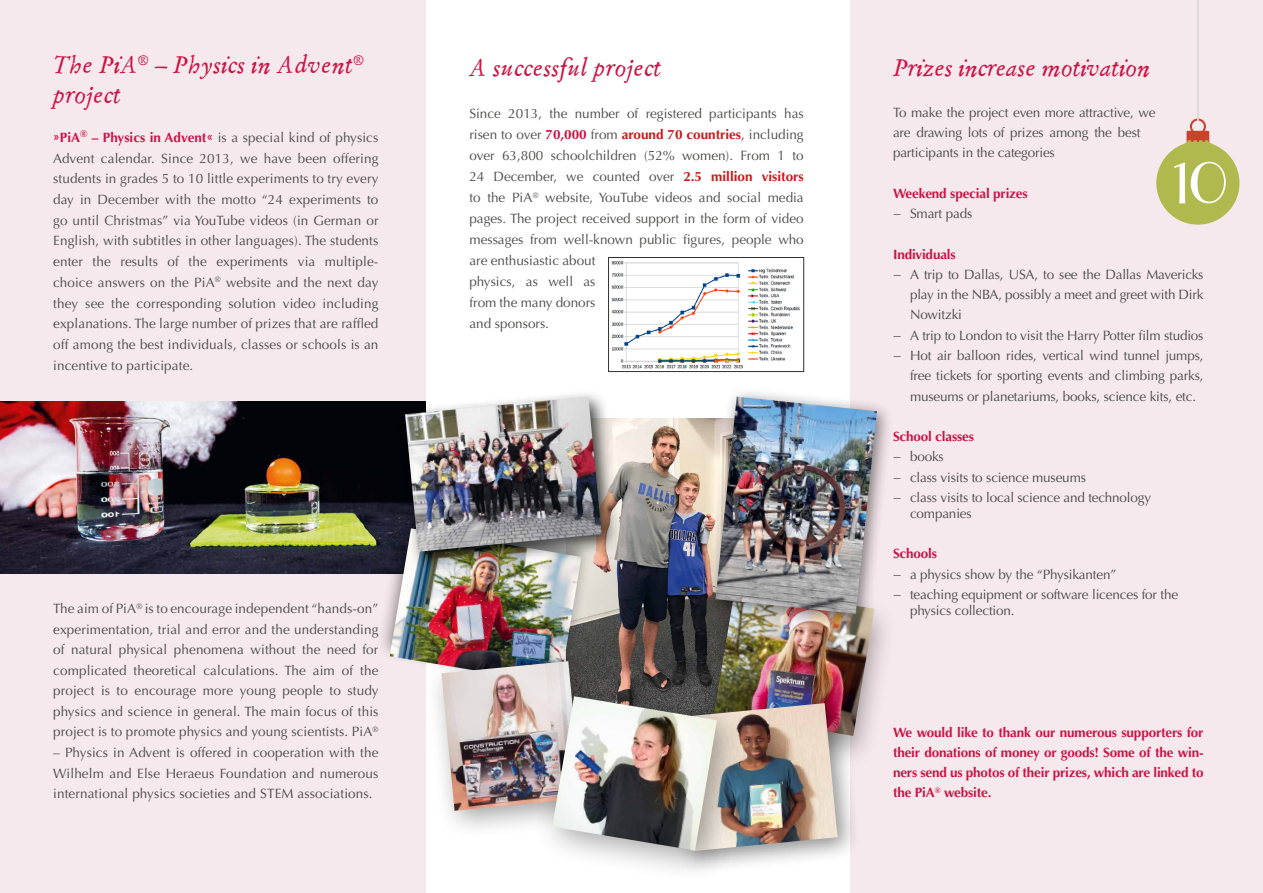
<style>
.page{position:relative;width:1263px;height:893px;background:#fff}
.page>*{position:absolute;margin:0;border:0;box-sizing:border-box;transform-origin:0 0}
.t1{font:italic 24px/30px "Gnaramops";color:#cb1444}
.t2{font:13.5px/20.7px "Optima LT Pro";letter-spacing:-.01em;color:#494948}
.t3{font:700 13.5px/20.2px "Optima LT Pro";letter-spacing:-.01em;color:#cb1444;text-align:justify}
.s1{font-weight:700;color:#cb1444}
.s2{font-weight:700;color:#cd1617}
</style>
<div class="page">
<div style="left:850px;top:0;width:413px;height:893px;background:#f6e9ee"></div>
<div style="left:0;top:0;width:425px;height:893px;background:#f6e9ee"></div>
<svg style="left:1156px;top:0;width:84px;height:225px"></svg>
<img style="left:0;top:402px;width:398px;height:172px">
<img style="left:611px;top:260px;width:190px;height:109px">
<div style="left:608px;top:257px;width:196px;height:115px;border:1px solid #323231"></div>
<img style="left:594px;top:418px;width:111px;height:259px">
<div style="left:375px;top:507px;width:219px;height:182px;background:#000;opacity:.45"></div>
<img style="left:390px;top:528px;width:191px;height:157px">
<div style="left:398px;top:389px;width:223px;height:182px;background:#000;opacity:.75"></div>
<img style="left:405px;top:397px;width:196px;height:155px">
<div style="left:692px;top:576px;width:205px;height:195px;background:#000;opacity:.39"></div>
<img style="left:714px;top:630px;width:160px;height:106px">
<div style="left:705px;top:386px;width:188px;height:244px;background:#000;opacity:.51"></div>
<img style="left:715px;top:397px;width:162px;height:217px">
<div style="left:664px;top:691px;width:197px;height:185px;background:#000;opacity:.44"></div>
<img style="left:751px;top:703px;width:86px;height:148px">
<div style="left:424px;top:644px;width:186px;height:195px;background:#000;opacity:.38"></div>
<img style="left:441px;top:661px;width:140px;height:150px">
<div style="left:532px;top:677px;width:219px;height:208px;background:#000;opacity:.38"></div>
<img style="left:552px;top:696px;width:165px;height:154px">
<h1 class="t1" style="left:53px;top:51px;width:313px">The PiA<sup>®</sup> – Physics in Advent<sup>® </sup>project</h1>
<p class="t2" style="left:53px;top:127px;width:327px;text-align:justify"><span class="s1">»PiA</span><sup>®</sup> <span class="s1">– Physics in Advent«</span> is a special kind of physics Advent calendar. Since 2013, we have been offering students in grades 5 to 10 little experiments to try every day in December with the motto “24 experiments to go until Christmas” via YouTube videos (in German or English, with subtitles in other languages). The students enter the results of the experiments via multiple&shy;choice answers on the PiA<sup>®</sup> website and the next day they see the corresponding solution video including explanations. The large number of prizes that are raffled off among the best individuals, classes or schools is an incentive to participate.</p>
<p class="t2" style="left:53px;top:598px;width:327px;text-align:justify">The aim of PiA<sup>®</sup> is to encourage independent “hands-on” experimentation, trial and error and the understanding of natural physical phenomena without the need for complicated theoretical calculations. The aim of the project is to encourage more young people to study physics and science in general. The main focus of this project is to promote physics and young scientists. PiA<sup>®</sup></p>
<p class="t2" style="left:53px;top:742px;width:327px;text-align:justify">– Physics in Advent is offered in cooperation with the Wilhelm and Else Heraeus Foundation and numerous international physics societies and STEM associations.</p>
<h1 class="t1" style="left:469px;top:54px;width:193px">A successful project</h1>
<p class="t2" style="left:469px;top:103px;width:336px">Since 2013, the number of registered participants has risen to over <span class="s1">70,000</span> from <span class="s2">around 70 countries</span>, including over 63,800 schoolchildren (52% women). From 1 to 24 December, we counted over <span class="s2">2.5 million visitors </span>to the PiA<sup>®</sup> website, YouTube videos and social media pages. The project received support in the form of video messages from well-known public figures, people who are enthusiastic about<br>physics, as well as<br>from the many donors<br>and sponsors.</p>
<h1 class="t1" style="left:893px;top:54px;width:259px">Prizes increase motivation</h1>
<p class="t2" style="left:893px;top:102px;width:264px;line-height:20.2px">To make the project even more attractive, we are drawing lots of prizes among the best participants in the categories</p>
<p class="t3" style="left:893px;top:183px;width:136px">Weekend special prizes</p>
<p class="t2" style="left:893px;top:203px;width:81px">− Smart pads</p>
<p class="t3" style="left:893px;top:244px;width:64px">Individuals</p>
<p class="t2" style="left:893px;top:264px;width:312px">− A trip to Dallas, USA, to see the Dallas Mavericks</p>
<p class="t2" style="left:910px;top:284px;width:295px">play in the NBA, possibly a meet and greet with Dirk</p>
<p class="t2" style="left:910px;top:305px;width:53px">Nowitzki</p>
<p class="t2" style="left:893px;top:325px;width:312px">− A trip to London to visit the Harry Potter film studios</p>
<p class="t2" style="left:893px;top:345px;width:312px">− Hot air balloon rides, vertical wind tunnel jumps,</p>
<p class="t2" style="left:910px;top:365px;width:295px">free tickets for sporting events and climbing parks,</p>
<p class="t2" style="left:910px;top:386px;width:288px">museums or planetariums, books, science kits, etc.</p>
<p class="t3" style="left:893px;top:426px;width:83px">School classes</p>
<p class="t2" style="left:893px;top:447px;width:260px;line-height:20.2px">− books<br>− class visits to science museums<br>− class visits to local science and technology</p>
<p class="t2" style="left:910px;top:503px;width:63px">companies</p>
<p class="t3" style="left:893px;top:544px;width:45px">Schools</p>
<p class="t2" style="left:893px;top:564px;width:287px;line-height:20.2px">− a physics show by the “Physikanten”<br>− teaching equipment or software licences for the</p>
<p class="t2" style="left:910px;top:600px;width:106px">physics collection.</p>
<p class="t3" style="left:893px;top:722px;width:312px">We would like to thank our numerous supporters for their donations of money or goods! Some of the win&shy;ners send us photos of their prizes, which are linked to the PiA<sup>®</sup> website.</p>
</div>
